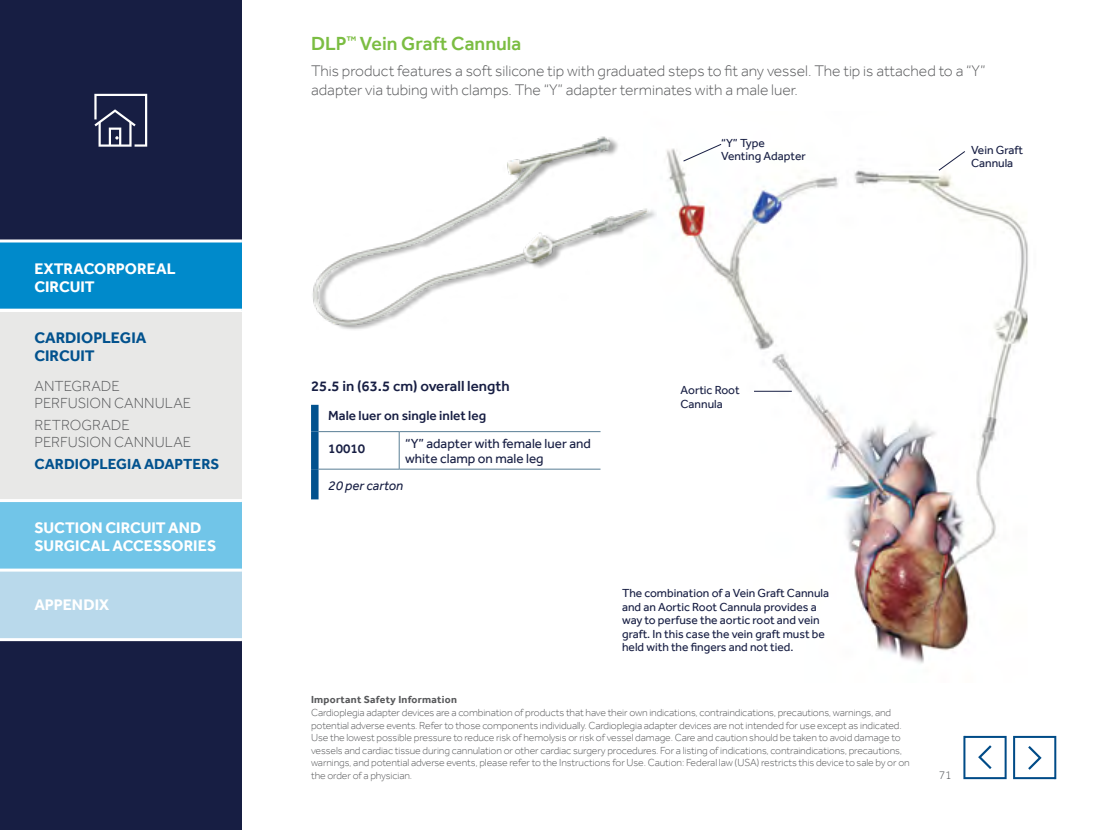
<style>
.page{position:relative;width:1106px;height:830px;background:#fff}
.page>*{position:absolute;margin:0;border:0;box-sizing:border-box;transform-origin:0 0}
.t1{font:500 19.5px "Effra";letter-spacing:.005em;color:#7bbd42}
.t2{font:300 15.75px/19.5px "Effra";color:#58595b}
.t3{font:700 15.75px/18px "Effra";color:#fff}
.t4{font:700 15.75px/18px "Effra";color:#02528e}
.t5{font:300 15px/16.5px "Effra";color:#58595b}
.t6{font:500 15px "Effra";color:#171e43}
.t7{font:700 15px "Effra";color:#02528e}
.t8{font:13.5px/15px "Effra";color:#171e43}
.t9{font:500 13.5px "Effra";color:#171e43}
.t10{font:italic 13.5px "Effra";color:#171e43}
.t11{font:12px/13.5px "Effra";color:#171e43}
.t12{font:300 12px "Effra";color:#53565a}
.t13{font:300 10.5px/12.6px "Effra";letter-spacing:-.01em;color:#58595b}
.t14{font:700 10.5px "Effra";letter-spacing:.025em;color:#58595b}
</style>
<div class="page">
<div style="left:0;top:312px;width:242px;height:189px;background:#e8e8e7"></div>
<div style="left:0;top:622px;width:242px;height:207px;background:#171e43"></div>
<div style="left:0;top:0;width:242px;height:240px;background:#171e43"></div>
<svg style="left:94px;top:94px;width:53px;height:53px"></svg>
<div style="left:0;top:241px;width:242px;height:69px;background:#008acb"></div>
<div style="left:0;top:501px;width:242px;height:69px;background:#71c5e8"></div>
<div style="left:0;top:570px;width:242px;height:69px;background:#b9d9eb"></div>
<hr style="left:0;top:239px;width:242px;height:3px;background:#fff">
<hr style="left:0;top:308px;width:242px;height:3px;background:#fff">
<hr style="left:0;top:499px;width:242px;height:3px;background:#fff">
<hr style="left:0;top:568px;width:242px;height:3px;background:#fff">
<hr style="left:0;top:638px;width:242px;height:3px;background:#fff">
<svg style="left:963px;top:735px;width:44px;height:44px"></svg>
<svg style="left:1013px;top:735px;width:43px;height:44px"></svg>
<img style="left:666px;top:148px;width:362px;height:516px">
<svg style="left:683px;top:144px;width:39px;height:17px"></svg>
<hr style="left:754px;top:391px;width:38px;height:1px;background:#171e43">
<svg style="left:938px;top:151px;width:27px;height:20px"></svg>
<img style="left:312px;top:136px;width:344px;height:194px">
<svg style="left:319px;top:432px;width:281px;height:37px"></svg>
<hr style="left:319px;top:431px;width:80px;height:1px;background:#597e95">
<hr style="left:399px;top:431px;width:201px;height:1px;background:#597e95">
<hr style="left:399px;top:432px;width:1px;height:37px;background:#597e95">
<hr style="left:319px;top:469px;width:80px;height:1px;background:#597e95">
<hr style="left:399px;top:469px;width:201px;height:1px;background:#597e95">
<div style="left:311px;top:405px;width:8px;height:26px;background:#02528e"></div>
<div style="left:311px;top:431px;width:8px;height:38px;background:#02528e"></div>
<div style="left:311px;top:469px;width:8px;height:30px;background:#02528e"></div>
<h2 class="t3" style="left:34px;top:260px;width:143px">EXTRACORPOREAL<br>CIRCUIT</h2>
<h2 class="t4" style="left:34px;top:329px;width:114px">CARDIOPLEGIA<br>CIRCUIT</h2>
<h3 class="t5" style="left:35px;top:378px;width:158px">ANTEGRADE<br>PERFUSION CANNULAE</h3>
<h3 class="t5" style="left:35px;top:417px;width:158px">RETROGRADE<br>PERFUSION CANNULAE</h3>
<h3 class="t7" style="left:35px;top:455px;width:186px">CARDIOPLEGIA ADAPTERS</h3>
<h2 class="t3" style="left:34px;top:518px;width:184px">SUCTION CIRCUIT AND<br>SURGICAL ACCESSORIES</h2>
<h2 class="t3" style="left:34px;top:595px;width:76px">APPENDIX</h2>
<h1 class="t1" style="left:311px;top:32px;width:212px">DLP<sup>™</sup> Vein Graft Cannula</h1>
<h2 class="t2" style="left:311px;top:61px;width:676px">This product features a soft silicone tip with graduated steps to fit any vessel. The tip is attached to a “Y” adapter via tubing with clamps. The “Y” adapter terminates with a male luer.</h2>
<p class="t11" style="left:721px;top:136px;width:86px">“Y” Type<br>Venting Adapter</p>
<p class="t11" style="left:971px;top:143px;width:53px">Vein Graft<br>Cannula</p>
<h3 class="t6" style="left:311px;top:377px;width:200px">25.5 in (63.5 cm) overall length</h3>
<p class="t9" style="left:328px;top:407px;width:159px">Male luer on single inlet leg</p>
<p class="t9" style="left:328px;top:440px;width:38px">10010</p>
<p class="t8" style="left:405px;top:436px;width:187px">“Y” adapter with female luer and white clamp on male leg</p>
<p class="t10" style="left:328px;top:477px;width:76px">20 per carton</p>
<p class="t11" style="left:680px;top:383px;width:61px">Aortic Root<br>Cannula</p>
<p class="t11" style="left:622px;top:586px;width:209px">The combination of a Vein Graft Cannula and an Aortic Root Cannula provides a way to perfuse the aortic root and vein graft. In this case the vein graft must be held with the fingers and not tied.</p>
<p class="t14" style="left:311px;top:693px;width:147px">Important Safety Information</p>
<p class="t13" style="left:311px;top:706px;width:600px">Cardioplegia adapter devices are a combination of products that have their own indications, contraindications, precautions, warnings, and potential adverse events. Refer to those components individually. Cardioplegia adapter devices are not intended for use except as indicated.<br>Use the lowest possible pressure to reduce risk of hemolysis or risk of vessel damage. Care and caution should be taken to avoid damage to vessels and cardiac tissue during cannulation or other cardiac surgery procedures. For a listing of indications, contraindications, precautions, warnings, and potential adverse events, please refer to the Instructions for Use. Caution: Federal law (USA) restricts this device to sale by or on the order of a physician.</p>
<p class="t12" style="left:939px;top:768px;width:14px">71</p>
</div>
